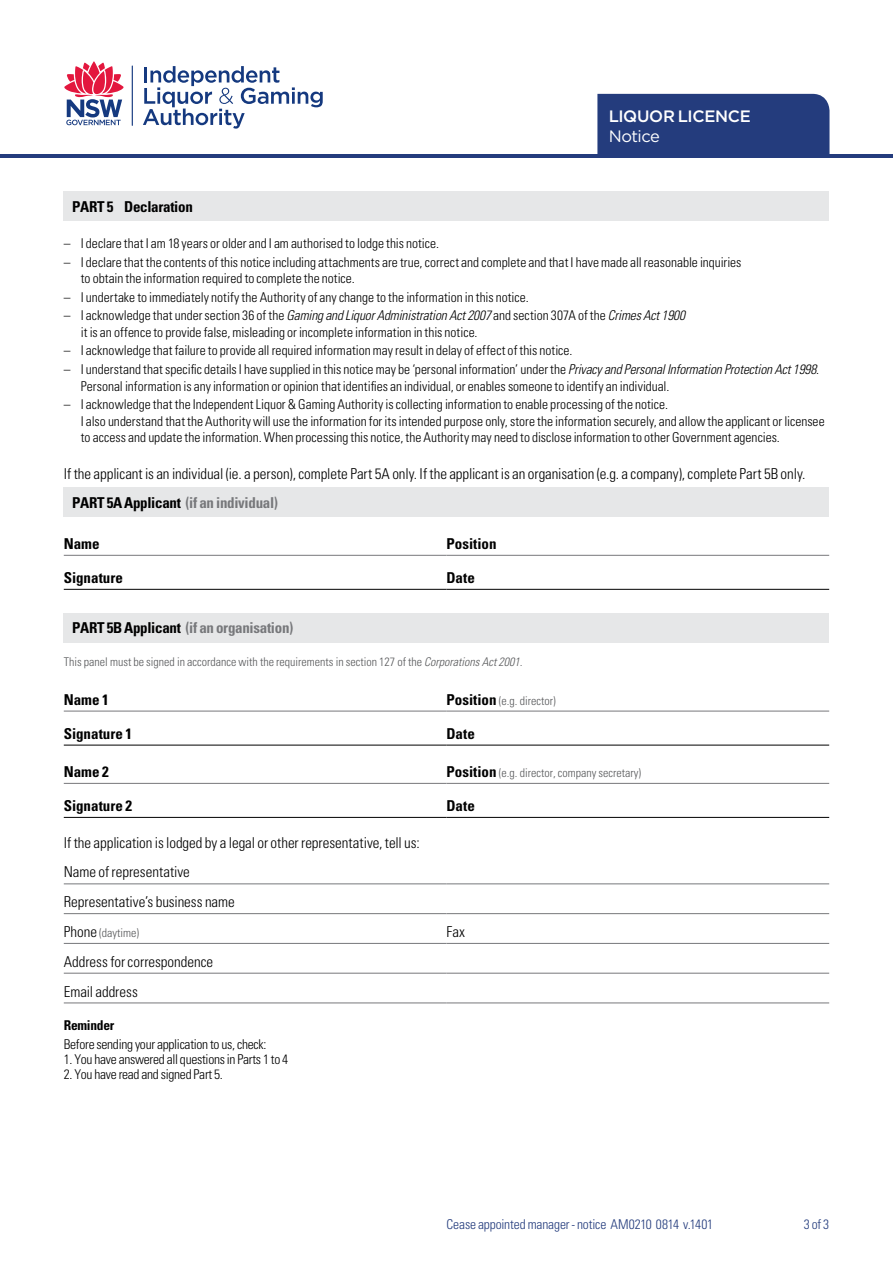
<style>
.page{position:relative;width:893px;height:1263px;background:#fff}
.page>*{position:absolute;margin:0;border:0;box-sizing:border-box;transform-origin:0 0}
.t1{font:500 16.5px "Gotham";letter-spacing:-.02em;color:#fff}
.t2{font:16.5px "Gotham";letter-spacing:-.035em;color:#fff}
._4__Body_para{font:300 condensed 15px "Univers LT Std";letter-spacing:-.005em;color:#000}
.t3{font:700 condensed 15px "Univers LT Std";letter-spacing:-.02em;color:#77787b}
._4__Body_para-2{font:700 condensed 15px "Univers LT Std";color:#000}
._4__Body_para-3{font:700 condensed 15px "Univers LT Std";letter-spacing:-.02em;color:#000}
.ReminderText{font:300 condensed 13.5px/16.5px "Univers LT Std";color:#000}
.ReminderText-2{font:300 condensed 13.5px "Univers LT Std";letter-spacing:-.02em;color:#000}
.t4{font:300 condensed 13.5px "Univers LT Std";letter-spacing:-.01em;color:#243c7d}
.Reminder{font:700 condensed 13.5px "Univers LT Std";letter-spacing:-.02em;color:#000}
.Grey_Text_Paragraph{font:300 condensed 12px "Univers LT Std";color:#58595b}
._4__Body_para-4{font:300 condensed 12px "Univers LT Std";color:#58595b}
.s1{font-style:italic}
.s2{color:#000}
.s3{font-weight:700;font-size:15px;color:#000}
.s4{font-size:15px;color:#000}
</style>
<div class="page">
<div style="left:597px;top:94px;width:232px;height:60px;background:#243c7d"></div>
<hr style="left:0;top:154px;width:893px;height:4px;background:#243c7d">
<svg style="left:64px;top:61px;width:60px;height:64px"></svg>
<hr style="left:132px;top:66px;width:1px;height:60px;background:#15397f">
<svg style="left:143px;top:66px;width:180px;height:63px"></svg>
<div style="left:64px;top:191px;width:765px;height:30px;background:#e6e7e8"></div>
<div style="left:64px;top:487px;width:765px;height:30px;background:#e6e7e8"></div>
<hr style="left:64px;top:555px;width:382px;height:1px;background:#77787b">
<hr style="left:446px;top:555px;width:383px;height:1px;background:#77787b">
<hr style="left:64px;top:589px;width:382px;height:1px;background:#000">
<hr style="left:446px;top:589px;width:383px;height:1px;background:#000">
<div style="left:64px;top:613px;width:765px;height:30px;background:#e6e7e8"></div>
<hr style="left:64px;top:817px;width:382px;height:1px;background:#000">
<hr style="left:446px;top:817px;width:383px;height:1px;background:#000">
<hr style="left:64px;top:711px;width:382px;height:1px;background:#77787b">
<hr style="left:446px;top:711px;width:383px;height:1px;background:#77787b">
<hr style="left:64px;top:745px;width:382px;height:1px;background:#000">
<hr style="left:446px;top:745px;width:383px;height:1px;background:#000">
<hr style="left:64px;top:783px;width:382px;height:1px;background:#77787b">
<hr style="left:446px;top:783px;width:383px;height:1px;background:#77787b">
<hr style="left:64px;top:884px;width:382px;height:1px;background:#77787b">
<hr style="left:446px;top:884px;width:383px;height:1px;background:#77787b">
<hr style="left:64px;top:973px;width:382px;height:1px;background:#77787b">
<hr style="left:446px;top:973px;width:383px;height:1px;background:#77787b">
<hr style="left:64px;top:1003px;width:382px;height:1px;background:#77787b">
<hr style="left:446px;top:1003px;width:383px;height:1px;background:#77787b">
<hr style="left:64px;top:913px;width:382px;height:1px;background:#77787b">
<hr style="left:446px;top:913px;width:383px;height:1px;background:#77787b">
<hr style="left:64px;top:943px;width:382px;height:1px;background:#77787b">
<hr style="left:446px;top:943px;width:383px;height:1px;background:#77787b">
<p class="t1" style="left:609px;top:106px;width:144px">LIQUOR LICENCE</p>
<p class="t2" style="left:609px;top:125px;width:53px">Notice</p>
<p class="_4__Body_para-3" style="left:72px;top:197px;width:122px">PART 5 Declaration</p>
<p class="ReminderText" style="left:64px;top:235px;width:377px">– I declare that I am 18 years or older and I am authorised to lodge this notice.</p>
<p class="ReminderText" style="left:81px;top:254px;width:662px;text-indent:-17px">– I declare that the contents of this notice including attachments are true, correct and complete and that I have made all reasonable inquiries to obtain the information required to complete the notice.</p>
<p class="ReminderText" style="left:64px;top:289px;width:466px">– I undertake to immediately notify the Authority of any change to the information in this notice.</p>
<p class="ReminderText" style="left:81px;top:307px;width:606px;text-indent:-17px">– I acknowledge that under section 36 of the <span class="s1">Gaming and Liquor Administration Act 2007</span> and section 307A of the <span class="s1">Crimes Act 1900 </span>it is an offence to provide false, misleading or incomplete information in this notice.</p>
<p class="ReminderText" style="left:64px;top:342px;width:510px">– I acknowledge that failure to provide all required information may result in delay of effect of this notice.</p>
<p class="ReminderText" style="left:81px;top:361px;width:740px;text-indent:-17px">– I understand that specific details I have supplied in this notice may be ‘personal information’ under the <span class="s1">Privacy and Personal Information Protection Act 1998</span>.<br>Personal information is any information or opinion that identifies an individual, or enables someone to identify an individual.</p>
<p class="ReminderText" style="left:81px;top:396px;width:745px;text-indent:-17px">– I acknowledge that the Independent Liquor &amp; Gaming Authority is collecting information to enable processing of the notice.<br>I also understand that the Authority will use the information for its intended purpose only, store the information securely, and allow the applicant or licensee to access and update the information. When processing this notice, the Authority may need to disclose information to other Government agencies.</p>
<p class="_4__Body_para" style="left:64px;top:464px;width:743px">If the applicant is an individual (ie. a person), complete Part 5A only. If the applicant is an organisation (e.g. a company), complete Part 5B only.</p>
<p class="t3" style="left:72px;top:493px;width:207px"><span class="s2">PART 5AApplicant</span> (if an individual)</p>
<p class="_4__Body_para-2" style="left:64px;top:534px;width:37px">Name</p>
<p class="_4__Body_para-2" style="left:446px;top:534px;width:52px">Position</p>
<p class="_4__Body_para-2" style="left:64px;top:568px;width:61px">Signature</p>
<p class="_4__Body_para-2" style="left:446px;top:568px;width:30px">Date</p>
<p class="t3" style="left:72px;top:619px;width:223px"><span class="s2">PART 5BApplicant</span> (if an organisation)</p>
<p class="Grey_Text_Paragraph" style="left:64px;top:655px;width:460px">This panel must be signed in accordance with the requirements in section 127 of the <span class="s1">Corporations Act 2001.</span></p>
<p class="_4__Body_para-2" style="left:64px;top:690px;width:46px">Name 1</p>
<p class="_4__Body_para-4" style="left:446px;top:693px;width:111px"><span class="s3">Position</span> (e.g. director)</p>
<p class="_4__Body_para-2" style="left:64px;top:724px;width:70px">Signature 1</p>
<p class="_4__Body_para-2" style="left:446px;top:724px;width:30px">Date</p>
<p class="_4__Body_para-2" style="left:64px;top:762px;width:46px">Name 2</p>
<p class="_4__Body_para-4" style="left:446px;top:765px;width:196px"><span class="s3">Position</span> (e.g. director, company secretary)</p>
<p class="_4__Body_para-2" style="left:64px;top:796px;width:70px">Signature 2</p>
<p class="_4__Body_para-2" style="left:446px;top:796px;width:30px">Date</p>
<p class="_4__Body_para" style="left:64px;top:833px;width:358px">If the application is lodged by a legal or other representative, tell us:</p>
<p class="_4__Body_para" style="left:64px;top:863px;width:128px">Name of representative</p>
<p class="_4__Body_para" style="left:64px;top:893px;width:173px">Representative’s business name</p>
<p class="_4__Body_para-4" style="left:64px;top:925px;width:77px"><span class="s4">Phone</span> (daytime)</p>
<p class="_4__Body_para" style="left:446px;top:923px;width:20px">Fax</p>
<p class="_4__Body_para" style="left:64px;top:952px;width:151px">Address for correspondence</p>
<p class="_4__Body_para" style="left:64px;top:982px;width:76px">Email address</p>
<p class="Reminder" style="left:64px;top:1017px;width:52px">Reminder</p>
<p class="ReminderText-2" style="left:64px;top:1036px;width:204px">Before sending your application to us, check:</p>
<p class="ReminderText-2" style="left:64px;top:1051px;width:226px">1. You have answered all questions in Parts 1 to 4</p>
<p class="ReminderText-2" style="left:64px;top:1066px;width:161px">2. You have read and signed Part 5.</p>
<p class="t4" style="left:446px;top:1216px;width:268px">Cease appointed manager - notice AM0210 0814 v.1401</p>
<p class="t4" style="left:804px;top:1216px;width:27px">3 of 3</p>
</div>
